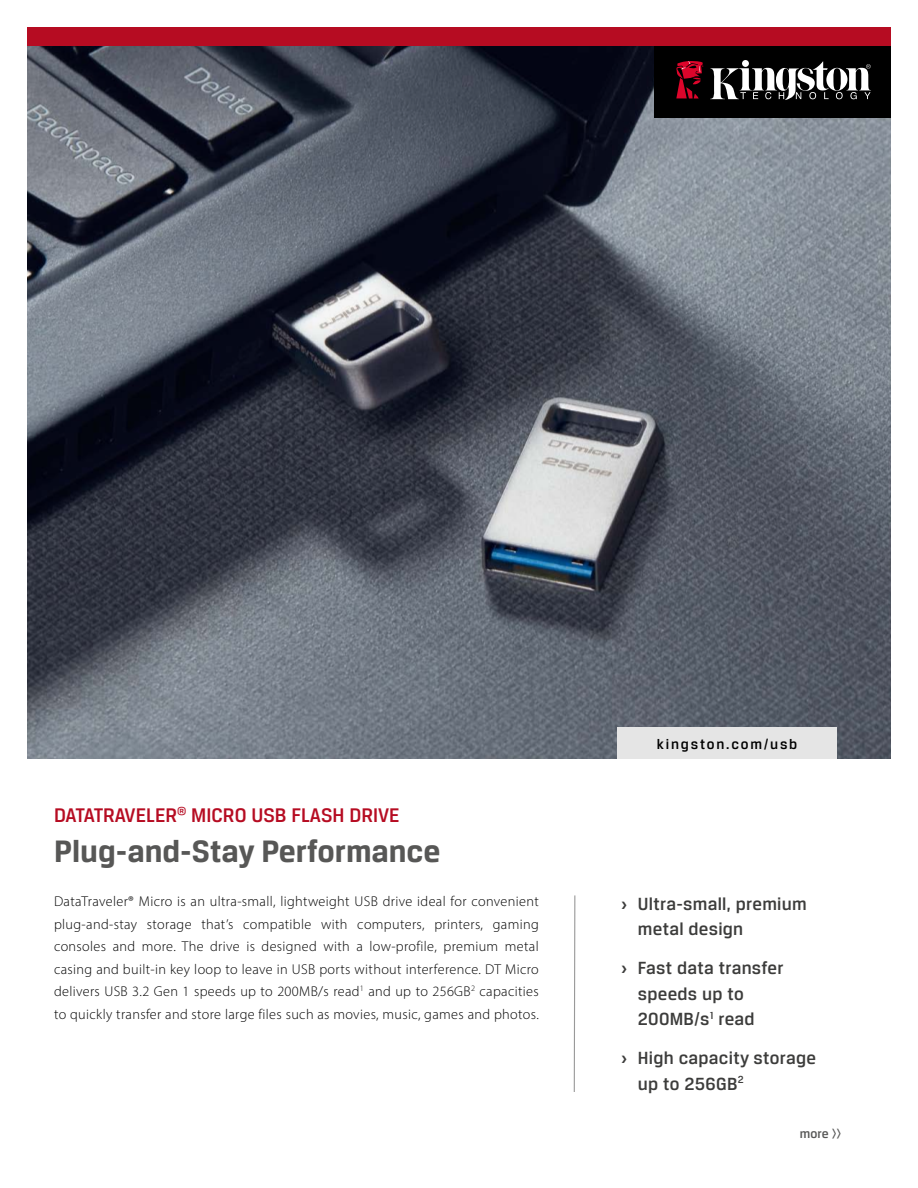
<style>
.page{position:relative;width:918px;height:1188px;background:#fff}
.page>*{position:absolute;margin:0;border:0;box-sizing:border-box;transform-origin:0 0}
.t1{font:700 33px "Breuer Text";color:#575756}
.t2{font:500 21px "Breuer Text";color:#b60c22}
.t3{font:500 18.75px/25.5px "Breuer Text";letter-spacing:.015em;color:#3c3c3b}
.t4{font:500 15px "Breuer Text";letter-spacing:.12em;color:#000}
.t5{font:300 14.25px/22.5px "Myriad Pro";letter-spacing:.025em;color:#000;text-align:justify}
.t6{font:500 13.5px "Breuer Text";color:#575756}
.s1{font-weight:700}
</style>
<div class="page">
<img style="left:27px;top:46px;width:864px;height:713px">
<div style="left:27px;top:27px;width:864px;height:19px;background:#b60c22"></div>
<div style="left:655px;top:46px;width:236px;height:71px;background:#000"></div>
<svg style="left:710px;top:61px;width:161px;height:39px"></svg>
<svg style="left:676px;top:61px;width:28px;height:38px"></svg>
<svg style="left:573px;top:895px;width:3px;height:197px"></svg>
<div style="left:617px;top:727px;width:220px;height:32px;background:#e5e5e5"></div>
<h2 class="t2" style="left:54px;top:803px;width:347px">DATATRAVELER<sup>®</sup> MICRO USB FLASH DRIVE</h2>
<h1 class="t1" style="left:54px;top:832px;width:388px">Plug-and-Stay Performance</h1>
<p class="t5" style="left:54px;top:890px;width:486px">DataTraveler® Micro is an ultra-small, lightweight USB drive ideal for convenient plug-and-stay storage that’s compatible with computers, printers, gaming consoles and more. The drive is designed with a low-profile, premium metal casing and built-in key loop to leave in USB ports without interference. DT Micro delivers USB 3.2 Gen 1 speeds up to 200MB/s read<sup>1</sup> and up to 256GB<sup>2</sup> capacities to quickly transfer and store large files such as movies, music, games and photos.</p>
<p class="t4" style="left:657px;top:736px;width:142px">kingston.com/usb</p>
<h3 class="t3" style="left:638px;top:890px;width:170px;text-indent:-17px"><span class="s1">›</span> Ultra-small, premium metal design</h3>
<h3 class="t3" style="left:638px;top:955px;width:147px;text-indent:-17px"><span class="s1">›</span> Fast data transfer speeds up to<br>200MB/s<sup>1</sup> read</h3>
<h3 class="t3" style="left:638px;top:1045px;width:180px;text-indent:-17px"><span class="s1">›</span> High capacity storage up to 256GB<sup>2</sup></h3>
<p class="t6" style="left:800px;top:1126px;width:43px">more &gt;&gt;</p>
</div>
